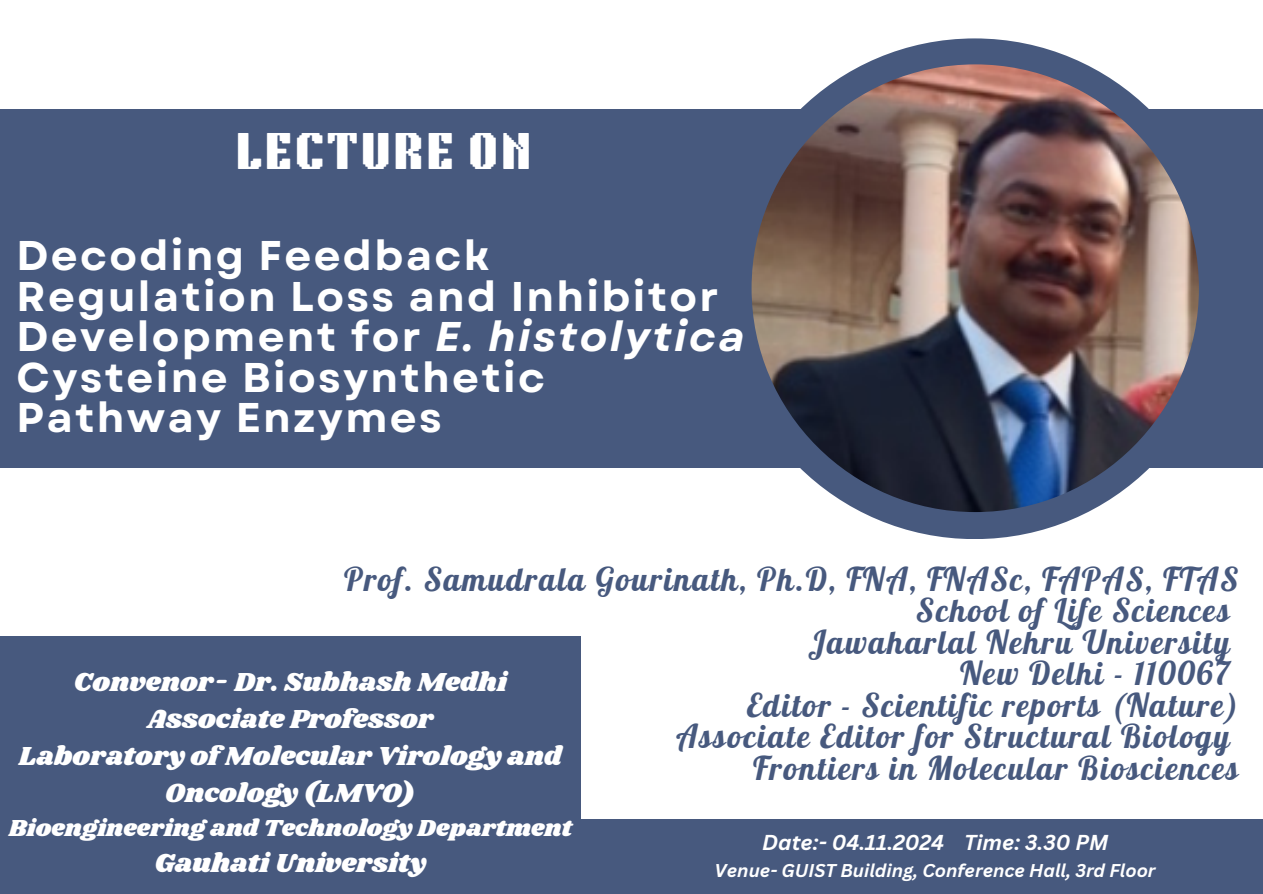
<style>
.page{position:relative;width:1263px;height:894px;background:#fff}
.page>*{position:absolute;margin:0;border:0;box-sizing:border-box;transform-origin:0 0}
.t1{font:700 41.4px/40.5px "Garet";letter-spacing:.055em;color:#fff}
.t2{font:38.4px "NT Brick Sans";letter-spacing:.055em;color:#fff}
.t3{font:32.1px/31.5px "Lobster";letter-spacing:.055em;color:#47597e;text-align:right}
.t4{font:27px/37.2px "Shrikhand";color:#fff;text-align:center}
.t5{font:24px "Shrikhand";color:#fff}
.t6{font:italic 700 21px "Canva Sans";color:#fff}
.t7{font:italic 700 18px "Canva Sans";color:#fff}
.s1{font-style:italic}
</style>
<div class="page">
<div style="left:0;top:109px;width:1262px;height:359px;background:#47597e"></div>
<div style="left:0;top:819px;width:1263px;height:74px;background:#47597e"></div>
<div style="left:724px;top:38px;width:501px;height:501px;background:#47597e;border-radius:50%"></div>
<img style="left:752px;top:64px;width:447px;height:448px;border-radius:50%">
<div style="left:0;top:636px;width:581px;height:215px;background:#47597e"></div>
<h2 class="t2" style="left:235px;top:122px;width:298px">LECTURE ON</h2>
<h3 class="t1" style="left:17px;top:235px;width:730px">Decoding Feedback<br>Regulation Loss and Inhibitor<br>Development for <span class="s1">E. histolytica<br></span>Cysteine Biosynthetic<br>Pathway Enzymes</h3>
<h1 class="t3" style="left:344px;top:562px;width:896px">Prof. Samudrala Gourinath, Ph.D, FNA, FNASc, FAPAS, FTAS School of Life Sciences<br>Jawaharlal Nehru University<br>New Delhi - 110067<br>Editor - Scientific reports (Nature)<br>Associate Editor for Structural Biology<br>Frontiers in Molecular Biosciences</h1>
<h4 class="t4" style="left:19px;top:664px;width:544px">Convenor- Dr. Subhash Medhi<br>Associate Professor<br>Laboratory of Molecular Virology and<br>Oncology (LMVO)</h4>
<h4 class="t5" style="left:9px;top:811px;width:565px">Bioengineering and Technology Department</h4>
<h4 class="t4" style="left:154px;top:845px;width:273px">Gauhati University</h4>
<p class="t6" style="left:762px;top:827px;width:348px">Date:- 04.11.2024 Time: 3.30 PM</p>
<p class="t7" style="left:715px;top:857px;width:442px">Venue- GUIST Building, Conference Hall, 3rd Floor</p>
</div>
